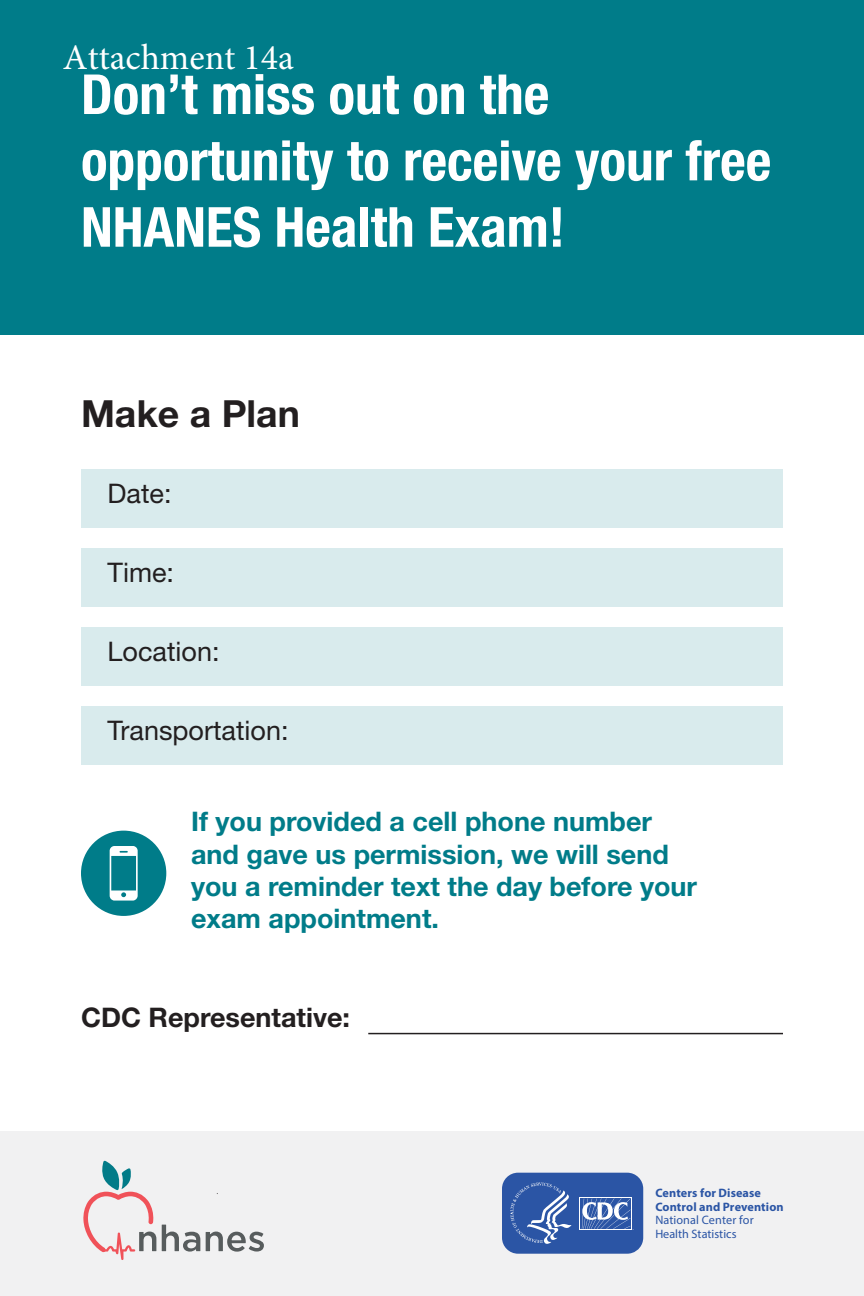
<style>
.page{position:relative;width:864px;height:1296px;background:#fff}
.page>*{position:absolute;margin:0;border:0;box-sizing:border-box;transform-origin:0 0}
.t1{font:700 condensed 55.2px/66.3px "Helvetica Neue LT Std";color:#fff}
.t2{font:700 37.5px "Helvetica Neue LT Std";color:#231f20}
.t3{font:36px "Minion Pro";color:#fff}
.t4{font:700 27px/32.4px "Helvetica Neue LT Std";color:#007c89}
.t5{font:27px "Helvetica Neue LT Std";color:#231f20}
.t6{font:700 27px "Helvetica Neue LT Std";color:#231f20}
.t7{font:700 12.3px/13.5px "Myriad Pro";letter-spacing:.01em;color:#2b55a5}
.s1{font-weight:400}
</style>
<div class="page">
<div style="left:0;top:1132px;width:864px;height:164px;background:#f1f1f2"></div>
<div style="left:0;top:0;width:864px;height:335px;background:#007c89"></div>
<div style="left:81px;top:469px;width:702px;height:58px;background:#d9ebed"></div>
<div style="left:81px;top:548px;width:702px;height:58px;background:#d9ebed"></div>
<div style="left:81px;top:627px;width:702px;height:58px;background:#d9ebed"></div>
<div style="left:81px;top:706px;width:702px;height:58px;background:#d9ebed"></div>
<hr style="left:368px;top:1033px;width:415px;height:1px;background:#231f20">
<div style="left:81px;top:831px;width:85px;height:85px;background:#007c89;border-radius:50%"></div>
<svg style="left:110px;top:846px;width:28px;height:55px"></svg>
<svg style="left:502px;top:1173px;width:141px;height:81px;background:#456ab0"></svg>
<svg style="left:162px;top:1225px;width:38px;height:27px"></svg>
<svg style="left:206px;top:1232px;width:58px;height:20px"></svg>
<svg style="left:83px;top:1161px;width:73px;height:99px"></svg>
<h3 class="t3" style="left:63px;top:34px;width:233px">Attachment 14a</h3>
<p class="t1" style="left:81px;top:61px;width:692px">Don’t miss out on the opportunity to receive your free<br>NHANES Health Exam!</p>
<p class="t2" style="left:81px;top:391px;width:221px">Make a Plan</p>
<p class="t5" style="left:108px;top:477px;width:66px">Date:</p>
<p class="t5" style="left:108px;top:556px;width:68px">Time:</p>
<p class="t5" style="left:108px;top:635px;width:114px">Location:</p>
<p class="t5" style="left:108px;top:714px;width:183px">Transportation:</p>
<p class="t4" style="left:191px;top:805px;width:508px">If you provided a cell phone number and gave us permission, we will send you a reminder text the day before your exam appointment.</p>
<p class="t6" style="left:81px;top:1001px;width:271px">CDC Representative:</p>
<p class="t7" style="left:655px;top:1186px;width:130px">Centers for Disease<br>Control and Prevention<br><span class="s1">National Center for<br>Health Statistics</span></p>
</div>
